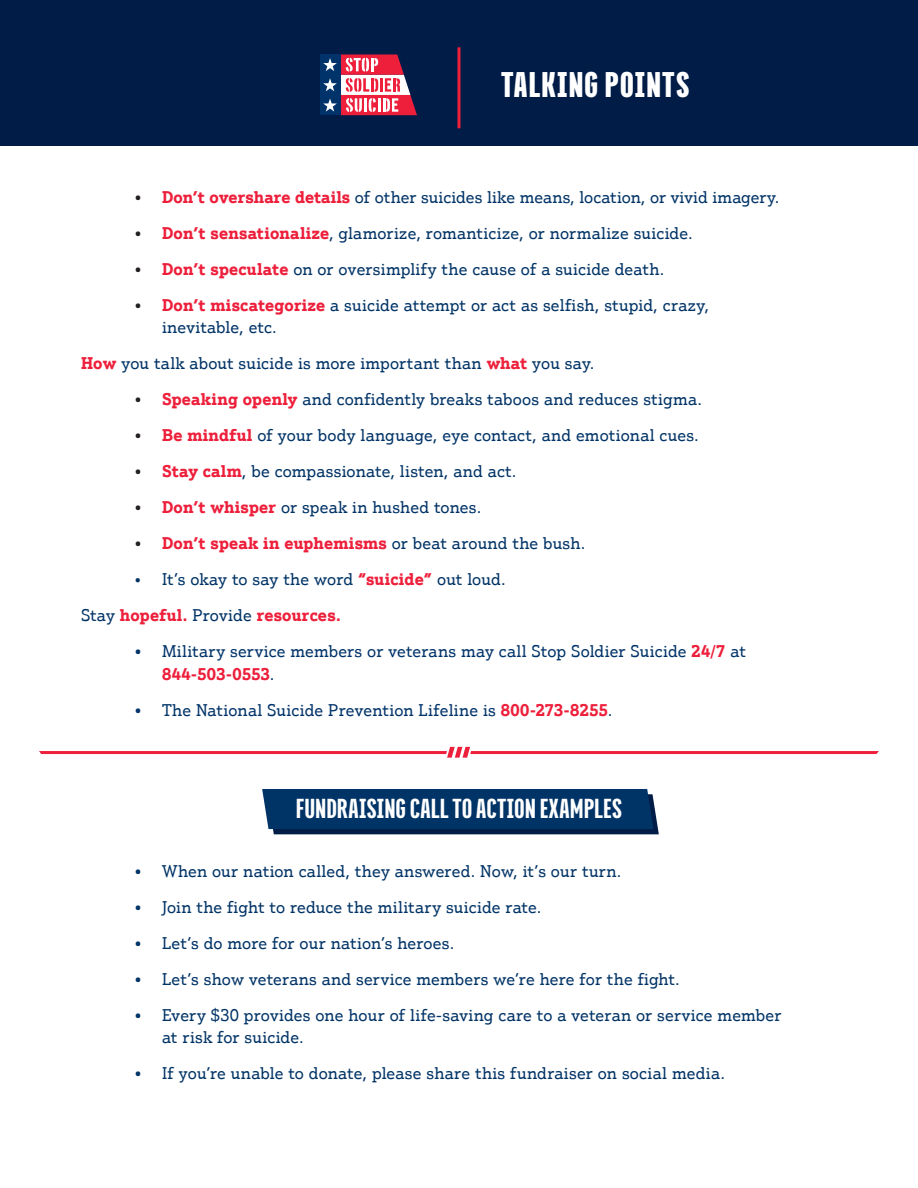
<style>
.page{position:relative;width:918px;height:1188px;background:#fff}
.page>*{position:absolute;margin:0;border:0;box-sizing:border-box;transform-origin:0 0}
.t1{font:800 39px "Titular";letter-spacing:.02em;color:#fff}
.t2{font:900 30px "Titular";letter-spacing:.005em;color:#fff}
.t3{font:16.5px/22.5px "Justus Pro";letter-spacing:.01em;color:#036}
.t4{font:16.5px/22.5px "Justus Pro";letter-spacing:.01em;color:#003369}
.t5{font:700 16.5px "Justus Pro";letter-spacing:.015em;color:#ed1f3b}
.s1{font-family:"Titular";font-weight:800;font-size:18px;color:#231f20}
.s2{font-weight:700;color:#ed1f3b}
.s3{font-weight:400;color:#036}
.s4{font-family:"Titular";font-weight:800}
.s5{font-family:"Titular";font-weight:800;font-size:18px}
</style>
<div class="page">
<div style="left:0;top:0;width:918px;height:146px;background:#001c47"></div>
<hr style="left:458px;top:47px;width:2px;height:81px;background:#ed1f3b">
<div style="left:320px;top:54px;width:20px;height:61px;background:#003369"></div>
<svg style="left:323px;top:54px;width:94px;height:61px"></svg>
<svg style="left:39px;top:747px;width:840px;height:11px"></svg>
<svg style="left:262px;top:789px;width:397px;height:45px;background:#053465"></svg>
<p class="t1" style="left:501px;top:64px;width:190px">TALKING POINTS</p>
<p class="t3" style="left:135px;top:185px;width:646px"><span class="s1">•</span> <span class="s2">Don’t overshare details</span> of other suicides like means, location, or vivid imagery.</p>
<p class="t3" style="left:135px;top:221px;width:559px"><span class="s1">•</span> <span class="s2">Don’t sensationalize</span>, glamorize, romanticize, or normalize suicide.</p>
<p class="t3" style="left:135px;top:257px;width:531px"><span class="s1">•</span> <span class="s2">Don’t speculate</span> on or oversimplify the cause of a suicide death.</p>
<p class="t3" style="left:162px;top:293px;width:549px;text-indent:-27px"><span class="s1">•</span> <span class="s2">Don’t miscategorize</span> a suicide attempt or act as selfish, stupid, crazy, inevitable, etc.</p>
<p class="t3" style="left:81px;top:352px;width:515px"><span class="s2">How</span> you talk about suicide is more important than <span class="s2">what</span> you say.</p>
<p class="t3" style="left:135px;top:388px;width:569px"><span class="s1">•</span> <span class="s2">Speaking openly</span> and confidently breaks taboos and reduces stigma.</p>
<p class="t3" style="left:135px;top:424px;width:565px"><span class="s1">•</span> <span class="s2">Be mindful</span> of your body language, eye contact, and emotional cues.</p>
<p class="t3" style="left:135px;top:460px;width:383px"><span class="s1">•</span> <span class="s2">Stay calm</span>, be compassionate, listen, and act.</p>
<p class="t3" style="left:135px;top:496px;width:348px"><span class="s1">•</span> <span class="s2">Don’t whisper</span> or speak in hushed tones.</p>
<p class="t5" style="left:135px;top:533px;width:452px"><span class="s1">•</span> Don’t speak in euphemisms <span class="s3">or beat around the bush.</span></p>
<p class="t3" style="left:135px;top:568px;width:372px"><span class="s4">•</span> It’s okay to say the word <span class="s2">“suicide”</span> out loud.</p>
<p class="t5" style="left:81px;top:605px;width:261px"><span class="s3">Stay</span> hopeful. <span class="s3">Provide</span> resources.</p>
<p class="t4" style="left:162px;top:640px;width:585px;text-indent:-27px"><span class="s5">•</span> Military service members or veterans may call Stop Soldier Suicide <span class="s2">24/7</span> at<br><span class="s2">844-503-0553</span>.</p>
<p class="t4" style="left:135px;top:698px;width:479px"><span class="s5">•</span> The National Suicide Prevention Lifeline is <span class="s2">800-273-8255</span>.</p>
<p class="t2" style="left:296px;top:793px;width:328px">FUNDRAISING CALL TO ACTION EXAMPLES</p>
<p class="t3" style="left:135px;top:859px;width:488px"><span class="s5">•</span> When our nation called, they answered. Now, it’s our turn.</p>
<p class="t3" style="left:135px;top:895px;width:408px"><span class="s5">•</span> Join the fight to reduce the military suicide rate.</p>
<p class="t3" style="left:135px;top:931px;width:321px"><span class="s5">•</span> Let’s do more for our nation’s heroes.</p>
<p class="t3" style="left:135px;top:967px;width:546px"><span class="s5">•</span> Let’s show veterans and service members we’re here for the fight.</p>
<p class="t3" style="left:162px;top:1003px;width:621px;text-indent:-27px"><span class="s5">•</span> Every $30 provides one hour of life-saving care to a veteran or service member at risk for suicide.</p>
<p class="t3" style="left:135px;top:1062px;width:592px"><span class="s5">•</span> If you’re unable to donate, please share this fundraiser on social media.</p>
</div>
